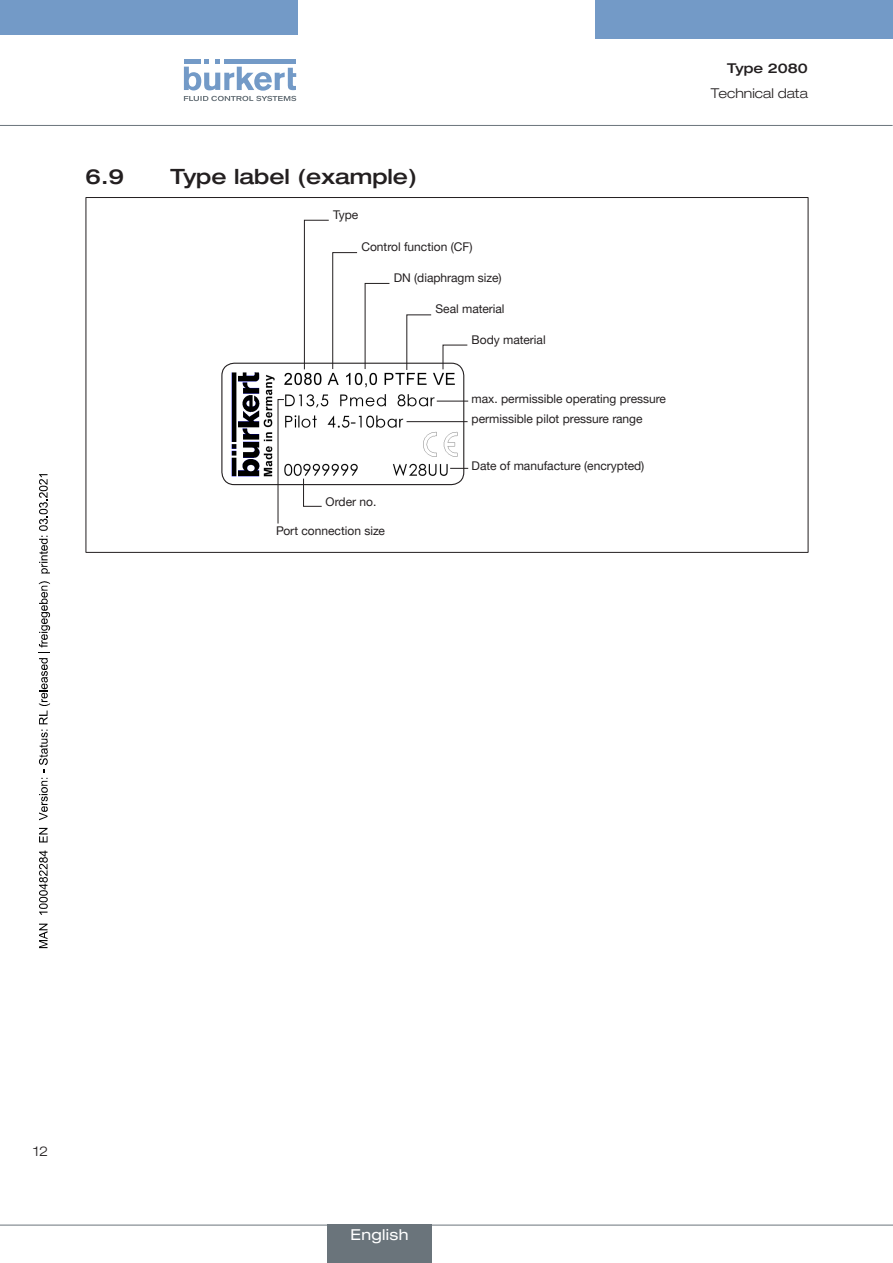
<style>
.page{position:relative;width:893px;height:1263px;background:#fff}
.page>*{position:absolute;margin:0;border:0;box-sizing:border-box;transform-origin:0 0}
.t1{font:500 expanded 21px "Helvetica Neue LTW1 G";color:#231f20}
.t2{font:expanded 15px "Helvetica Neue LTW1 G";letter-spacing:.025em;color:#fff}
.t3{font:300 expanded 13.5px "Helvetica Neue LTW1 G";color:#231f20}
.t4{font:500 expanded 13.5px "Helvetica Neue LTW1 G";color:#231f20}
.t5{font:12px/20.2px "Helvetica Neue LTW1 G";color:#231f20}
</style>
<div class="page">
<svg style="left:184px;top:60px;width:112px;height:41px"></svg>
<div style="left:0;top:0;width:298px;height:35px;background:#739ac7"></div>
<div style="left:595px;top:0;width:298px;height:38px;background:#739ac7"></div>
<hr style="left:0;top:125px;width:893px;height:1px;background:#6a747b">
<hr style="left:0;top:1225px;width:893px;height:1px;background:#6a747b">
<hr style="left:86px;top:197px;width:722px;height:1px;background:#231f20">
<hr style="left:86px;top:198px;width:1px;height:354px;background:#231f20">
<hr style="left:808px;top:198px;width:1px;height:354px;background:#231f20">
<hr style="left:86px;top:552px;width:722px;height:1px;background:#231f20">
<img style="left:222px;top:363px;width:242px;height:122px">
<div style="left:221px;top:363px;width:243px;height:122px;border:1px solid #231f20;border-radius:12px"></div>
<svg style="left:442px;top:344px;width:26px;height:26px"></svg>
<svg style="left:406px;top:314px;width:26px;height:57px"></svg>
<svg style="left:364px;top:283px;width:26px;height:87px"></svg>
<svg style="left:304px;top:219px;width:54px;height:151px"></svg>
<svg style="left:303px;top:478px;width:19px;height:29px"></svg>
<svg style="left:277px;top:399px;width:8px;height:125px"></svg>
<hr style="left:437px;top:401px;width:31px;height:1px;background:#231f20">
<hr style="left:407px;top:421px;width:61px;height:1px;background:#231f20">
<svg style="left:450px;top:468px;width:18px;height:1px"></svg>
<div style="left:327px;top:1225px;width:105px;height:38px;background:#6a747b"></div>
<svg style="left:39px;top:924px;width:9px;height:24px"></svg>
<svg style="left:39px;top:850px;width:9px;height:65px"></svg>
<svg style="left:39px;top:828px;width:9px;height:14px"></svg>
<svg style="left:39px;top:581px;width:11px;height:239px"></svg>
<svg style="left:39px;top:474px;width:11px;height:99px"></svg>
<h1 class="t1" style="left:86px;top:163px;width:40px">6.9</h1>
<h1 class="t1" style="left:171px;top:163px;width:248px">Type label (example)</h1>
<p class="t5" style="left:333px;top:204px;width:27px">Type</p>
<p class="t5" style="left:361px;top:237px;width:113px">Control function (CF)</p>
<p class="t5" style="left:394px;top:268px;width:109px">DN (diaphragm size)</p>
<p class="t5" style="left:435px;top:299px;width:71px">Seal material</p>
<p class="t5" style="left:472px;top:329px;width:76px">Body material</p>
<p class="t5" style="left:326px;top:491px;width:52px">Order no.</p>
<p class="t5" style="left:276px;top:521px;width:110px">Port connection size</p>
<p class="t5" style="left:472px;top:388px;width:196px">max. permissible operating pressure permissible pilot pressure range</p>
<p class="t5" style="left:472px;top:455px;width:174px">Date of manufacture (encrypted)</p>
<p class="t4" style="left:727px;top:60px;width:82px">Type 2080</p>
<p class="t3" style="left:711px;top:85px;width:98px">Technical data</p>
<p class="t3" style="left:33px;top:1143px;width:17px">12</p>
<p class="t2" style="left:350px;top:1225px;width:60px">English</p>
</div>
